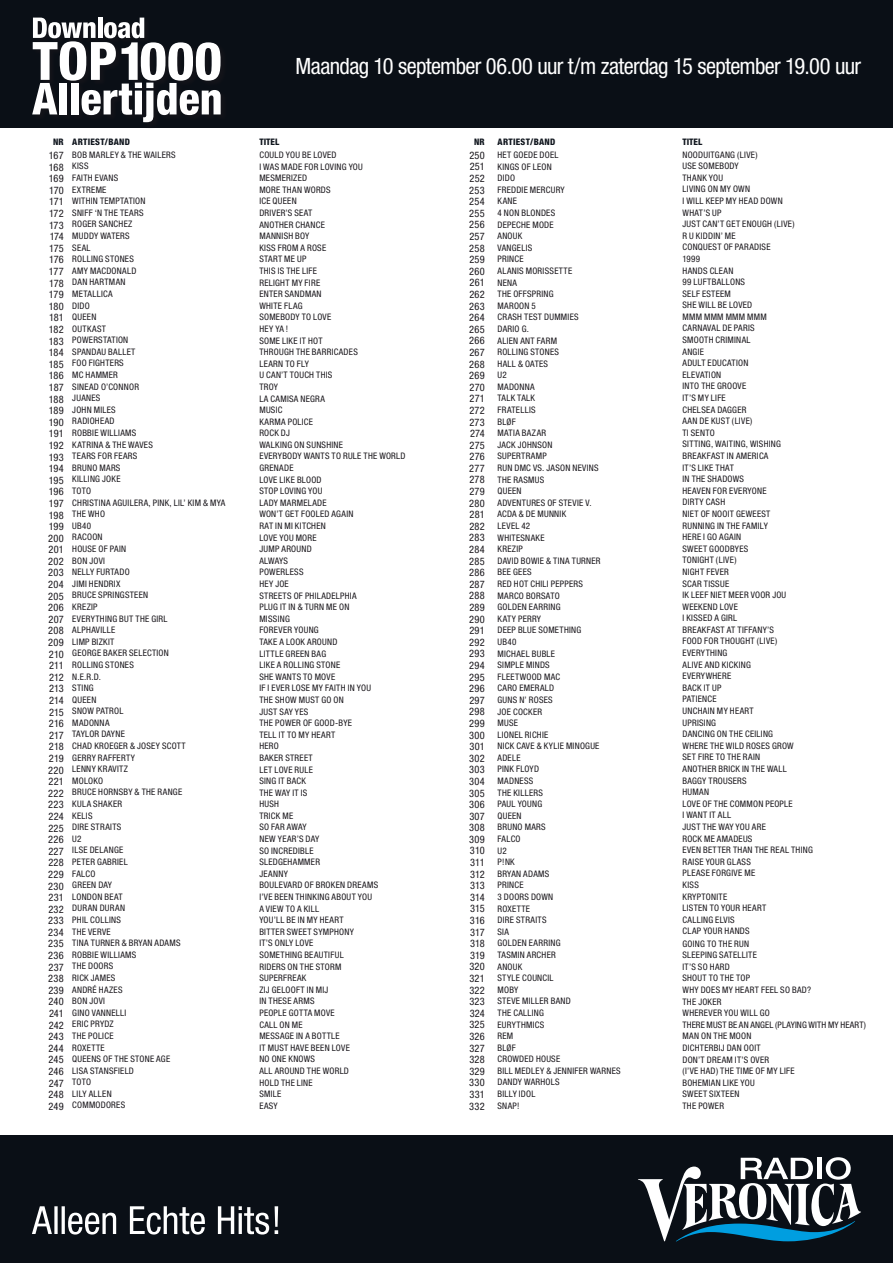
<style>
.page{position:relative;width:893px;height:1263px;background:#fff}
.page>*{position:absolute;margin:0;border:0;box-sizing:border-box;transform-origin:0 0}
.t1{font:condensed 22.5px "Helvetica Neue";letter-spacing:-.03em;color:#fff}
.t2{font:condensed 10.35px/11.6px "Helvetica Neue";letter-spacing:.02em;color:#1a171c;text-align:justify}
.t3{font:condensed 9px/11.6px "Helvetica Neue";letter-spacing:.03em;color:#1a171c}
.t4{font:800 condensed 9px "Helvetica Neue";letter-spacing:.03em;color:#0f151d}
</style>
<div class="page">
<div style="left:0;top:0;width:893px;height:128px;background:#0a0f16"></div>
<div style="left:0;top:1135px;width:893px;height:128px;background:#0a0f16"></div>
<svg style="left:638px;top:1157px;width:223px;height:84px"></svg>
<div style="left:32px;top:18px;width:195px;height:111px;background:#0a0f16"></div>
<svg style="left:32px;top:18px;width:189px;height:104px"></svg>
<svg style="left:32px;top:1206px;width:246px;height:28px"></svg>
<h1 class="t1" style="left:295px;top:53px;width:567px">Maandag 10 september 06.00 uur t/m zaterdag 15 september 19.00 uur</h1>
<p class="t4" style="left:53px;top:136px;width:78px">NR ARTIEST/BAND</p>
<p class="t4" style="left:259px;top:136px;width:21px">Titel</p>
<p class="t4" style="left:474px;top:136px;width:12px">NR</p>
<p class="t4" style="left:497px;top:136px;width:59px">ARTIEST/BAND</p>
<p class="t4" style="left:682px;top:136px;width:21px">Titel</p>
<p class="t2" style="left:48px;top:150px;width:17px">167<br>168<br>169<br>170<br>171<br>172<br>173<br>174<br>175<br>176<br>177<br>178<br>179<br>180<br>181<br>182<br>183<br>184<br>185<br>186<br>187<br>188<br>189<br>190<br>191<br>192<br>193<br>194<br>195<br>196<br>197<br>198<br>199<br>200<br>201<br>202<br>203<br>204<br>205<br>206<br>207<br>208<br>209<br>210<br>211<br>212<br>213<br>214<br>215<br>216<br>217<br>218<br>219<br>220<br>221<br>222<br>223<br>224<br>225<br>226<br>227<br>228<br>229<br>230<br>231<br>232<br>233<br>234<br>235<br>236<br>237<br>238<br>239<br>240<br>241<br>242<br>243<br>244<br>245<br>246<br>247<br>248<br>249</p>
<p class="t2" style="left:469px;top:149px;width:17px">250<br>251<br>252<br>253<br>254<br>255<br>256<br>257<br>258<br>259<br>260<br>261<br>262<br>263<br>264<br>265<br>266<br>267<br>268<br>269<br>270<br>271<br>272<br>273<br>274<br>275<br>276<br>277<br>278<br>279<br>280<br>281<br>282<br>283<br>284<br>285<br>286<br>287<br>288<br>289<br>290<br>291<br>292<br>293<br>294<br>295<br>296<br>297<br>298<br>299<br>300<br>301<br>302<br>303<br>304<br>305<br>306<br>307<br>308<br>309<br>310<br>311<br>312<br>313<br>314<br>315<br>316<br>317<br>318<br>319<br>320<br>321<br>322<br>323<br>324<br>325<br>326<br>327<br>328<br>329<br>330<br>331<br>332</p>
<p class="t3" style="left:72px;top:149px;width:155px">BOB MARLEY &amp; THE WAILERS<br>KISS<br>FAITH EVANS<br>EXTREME<br>WITHIN TEMPTATION<br>SNIFF ‘N THE TEARS<br>ROGER SANCHEZ<br>MUDDY WATERS<br>SEAL<br>ROLLING STONES<br>AMY MACDONALD<br>DAN HARTMAN<br>METALLICA<br>DIDO<br>QUEEN<br>OUTKAST<br>POWERSTATION<br>SPANDAU BALLET<br>FOO FIGHTERS<br>MC HAMMER<br>SINEAD O’CONNOR<br>JUANES<br>JOHN MILES<br>RADIOHEAD<br>ROBBIE WILLIAMS<br>KATRINA &amp; THE WAVES<br>TEARS FOR FEARS<br>BRUNO MARS<br>KILLING JOKE<br>TOTO<br>CHRISTINA AGUILERA, PINK, LIL’ KIM &amp; MYA<br>THE WHO<br>UB40<br>RACOON<br>HOUSE OF PAIN<br>BON JOVI<br>NELLY FURTADO<br>JIMI HENDRIX<br>BRUCE SPRINGSTEEN<br>KREZIP<br>EVERYTHING BUT THE GIRL<br>ALPHAVILLE<br>LIMP BIZKIT<br>GEORGE BAKER SELECTION<br>ROLLING STONES<br>N.E.R.D.<br>STING<br>QUEEN<br>SNOW PATROL<br>MADONNA<br>TAYLOR DAYNE<br>CHAD KROEGER &amp; JOSEY SCOTT<br>GERRY RAFFERTY<br>LENNY KRAVITZ<br>MOLOKO<br>BRUCE HORNSBY &amp; THE RANGE<br>KULA SHAKER<br>KELIS<br>DIRE STRAITS<br>U2<br>ILSE DELANGE<br>PETER GABRIEL<br>FALCO<br>GREEN DAY<br>LONDON BEAT<br>DURAN DURAN<br>PHIL COLLINS<br>THE VERVE<br>TINA TURNER &amp; BRYAN ADAMS<br>ROBBIE WILLIAMS<br>THE DOORS<br>RICK JAMES<br>ANDRÉ HAZES<br>BON JOVI<br>GINO VANNELLI<br>ERIC PRYDZ<br>THE POLICE<br>ROXETTE<br>QUEENS OF THE STONE AGE<br>LISA STANSFIELD<br>TOTO<br>LILY ALLEN<br>COMMODORES</p>
<p class="t3" style="left:682px;top:149px;width:185px">NOODUITGANG (LIVE)<br>USE SOMEBODY<br>THANK YOU<br>LIVING ON MY OWN<br>I WILL KEEP MY HEAD DOWN<br>WHAT’S UP<br>JUST CAN’T GET ENOUGH (LIVE)<br>R U KIDDIN’ ME<br>CONQUEST OF PARADISE<br>1999<br>HANDS CLEAN<br>99 LUFTBALLONS<br>SELF ESTEEM<br>SHE WILL BE LOVED<br>MMM MMM MMM MMM<br>CARNAVAL DE PARIS<br>SMOOTH CRIMINAL<br>ANGIE<br>ADULT EDUCATION<br>ELEVATION<br>INTO THE GROOVE<br>IT’S MY LIFE<br>CHELSEA DAGGER<br>AAN DE KUST (LIVE)<br>TI SENTO<br>SITTING, WAITING, WISHING<br>BREAKFAST IN AMERICA<br>IT’S LIKE THAT<br>IN THE SHADOWS<br>HEAVEN FOR EVERYONE<br>DIRTY CASH<br>NIET OF NOOIT GEWEEST<br>RUNNING IN THE FAMILY<br>HERE I GO AGAIN<br>SWEET GOODBYES<br>TONIGHT (LIVE)<br>NIGHT FEVER<br>SCAR TISSUE<br>IK LEEF NIET MEER VOOR JOU<br>WEEKEND LOVE<br>I KISSED A GIRL<br>BREAKFAST AT TIFFANY’S<br>FOOD FOR THOUGHT (LIVE)<br>EVERYTHING<br>ALIVE AND KICKING<br>EVERYWHERE<br>BACK IT UP<br>PATIENCE<br>UNCHAIN MY HEART<br>UPRISING<br>DANCING ON THE CEILING<br>WHERE THE WILD ROSES GROW<br>SET FIRE TO THE RAIN<br>ANOTHER BRICK IN THE WALL<br>BAGGY TROUSERS<br>HUMAN<br>LOVE OF THE COMMON PEOPLE<br>I WANT IT ALL<br>JUST THE WAY YOU ARE<br>ROCK ME AMADEUS<br>EVEN BETTER THAN THE REAL THING<br>RAISE YOUR GLASS<br>PLEASE FORGIVE ME<br>KISS<br>KRYPTONITE<br>LISTEN TO YOUR HEART<br>CALLING ELVIS<br>CLAP YOUR HANDS<br>GOING TO THE RUN<br>SLEEPING SATELLITE<br>IT’S SO HARD<br>SHOUT TO THE TOP<br>WHY DOES MY HEART FEEL SO BAD?<br>THE JOKER<br>WHEREVER YOU WILL GO<br>THERE MUST BE AN ANGEL (PLAYING WITH MY HEART)<br>MAN ON THE MOON<br>DICHTERBIJ DAN OOIT<br>DON’T DREAM IT’S OVER<br>(I’VE HAD) THE TIME OF MY LIFE<br>BOHEMIAN LIKE YOU<br>SWEET SIXTEEN<br>THE POWER</p>
<p class="t3" style="left:497px;top:149px;width:125px">HET GOEDE DOEL<br>KINGS OF LEON<br>DIDO<br>FREDDIE MERCURY<br>KANE<br>4 NON BLONDES<br>DEPECHE MODE<br>ANOUK<br>VANGELIS<br>PRINCE<br>ALANIS MORISSETTE<br>NENA<br>THE OFFSPRING<br>MAROON 5<br>CRASH TEST DUMMIES<br>DARIO G.<br>ALIEN ANT FARM<br>ROLLING STONES<br>HALL &amp; OATES<br>U2<br>MADONNA<br>TALK TALK<br>FRATELLIS<br>BLØF<br>MATIA BAZAR<br>JACK JOHNSON<br>SUPERTRAMP<br>RUN DMC VS. JASON NEVINS<br>THE RASMUS<br>QUEEN<br>ADVENTURES OF STEVIE V.<br>ACDA &amp; DE MUNNIK<br>LEVEL 42<br>WHITESNAKE<br>KREZIP<br>DAVID BOWIE &amp; TINA TURNER<br>BEE GEES<br>RED HOT CHILI PEPPERS<br>MARCO BORSATO<br>GOLDEN EARRING<br>KATY PERRY<br>DEEP BLUE SOMETHING<br>UB40<br>MICHAEL BUBLE<br>SIMPLE MINDS<br>FLEETWOOD MAC<br>CARO EMERALD<br>GUNS N’ ROSES<br>JOE COCKER<br>MUSE<br>LIONEL RICHIE<br>NICK CAVE &amp; KYLIE MINOGUE<br>ADELE<br>PINK FLOYD<br>MADNESS<br>THE KILLERS<br>PAUL YOUNG<br>QUEEN<br>BRUNO MARS<br>FALCO<br>U2<br>P!NK<br>BRYAN ADAMS<br>PRINCE<br>3 DOORS DOWN<br>ROXETTE<br>DIRE STRAITS<br>SIA<br>GOLDEN EARRING<br>TASMIN ARCHER<br>ANOUK<br>STYLE COUNCIL<br>MOBY<br>STEVE MILLER BAND<br>THE CALLING<br>EURYTHMICS<br>REM<br>BLØF<br>CROWDED HOUSE<br>BILL MEDLEY &amp; JENNIFER WARNES<br>DANDY WARHOLS<br>BILLY IDOL<br>SNAP!</p>
<p class="t3" style="left:259px;top:149px;width:148px">COULD YOU BE LOVED<br>I WAS MADE FOR LOVING YOU<br>MESMERIZED<br>MORE THAN WORDS<br>ICE QUEEN<br>DRIVER’S SEAT<br>ANOTHER CHANCE<br>MANNISH BOY<br>KISS FROM A ROSE<br>START ME UP<br>THIS IS THE LIFE<br>RELIGHT MY FIRE<br>ENTER SANDMAN<br>WHITE FLAG<br>SOMEBODY TO LOVE<br>HEY YA !<br>SOME LIKE IT HOT<br>THROUGH THE BARRICADES<br>LEARN TO FLY<br>U CAN’T TOUCH THIS<br>TROY<br>LA CAMISA NEGRA<br>MUSIC<br>KARMA POLICE<br>ROCK DJ<br>WALKING ON SUNSHINE<br>EVERYBODY WANTS TO RULE THE WORLD<br>GRENADE<br>LOVE LIKE BLOOD<br>STOP LOVING YOU<br>LADY MARMELADE<br>WON’T GET FOOLED AGAIN<br>RAT IN MI KITCHEN<br>LOVE YOU MORE<br>JUMP AROUND<br>ALWAYS<br>POWERLESS<br>HEY JOE<br>STREETS OF PHILADELPHIA<br>PLUG IT IN &amp; TURN ME ON<br>MISSING<br>FOREVER YOUNG<br>TAKE A LOOK AROUND<br>LITTLE GREEN BAG<br>LIKE A ROLLING STONE<br>SHE WANTS TO MOVE<br>IF I EVER LOSE MY FAITH IN YOU<br>THE SHOW MUST GO ON<br>JUST SAY YES<br>THE POWER OF GOOD-BYE<br>TELL IT TO MY HEART<br>HERO<br>BAKER STREET<br>LET LOVE RULE<br>SING IT BACK<br>THE WAY IT IS<br>HUSH<br>TRICK ME<br>SO FAR AWAY<br>NEW YEAR’S DAY<br>SO INCREDIBLE<br>SLEDGEHAMMER<br>JEANNY<br>BOULEVARD OF BROKEN DREAMS<br>I’VE BEEN THINKING ABOUT YOU<br>A VIEW TO A KILL<br>YOU’LL BE IN MY HEART<br>BITTER SWEET SYMPHONY<br>IT’S ONLY LOVE<br>SOMETHING BEAUTIFUL<br>RIDERS ON THE STORM<br>SUPERFREAK<br>ZIJ GELOOFT IN MIJ<br>IN THESE ARMS<br>PEOPLE GOTTA MOVE<br>CALL ON ME<br>MESSAGE IN A BOTTLE<br>IT MUST HAVE BEEN LOVE<br>NO ONE KNOWS<br>ALL AROUND THE WORLD<br>HOLD THE LINE<br>SMILE<br>EASY</p>
</div>
